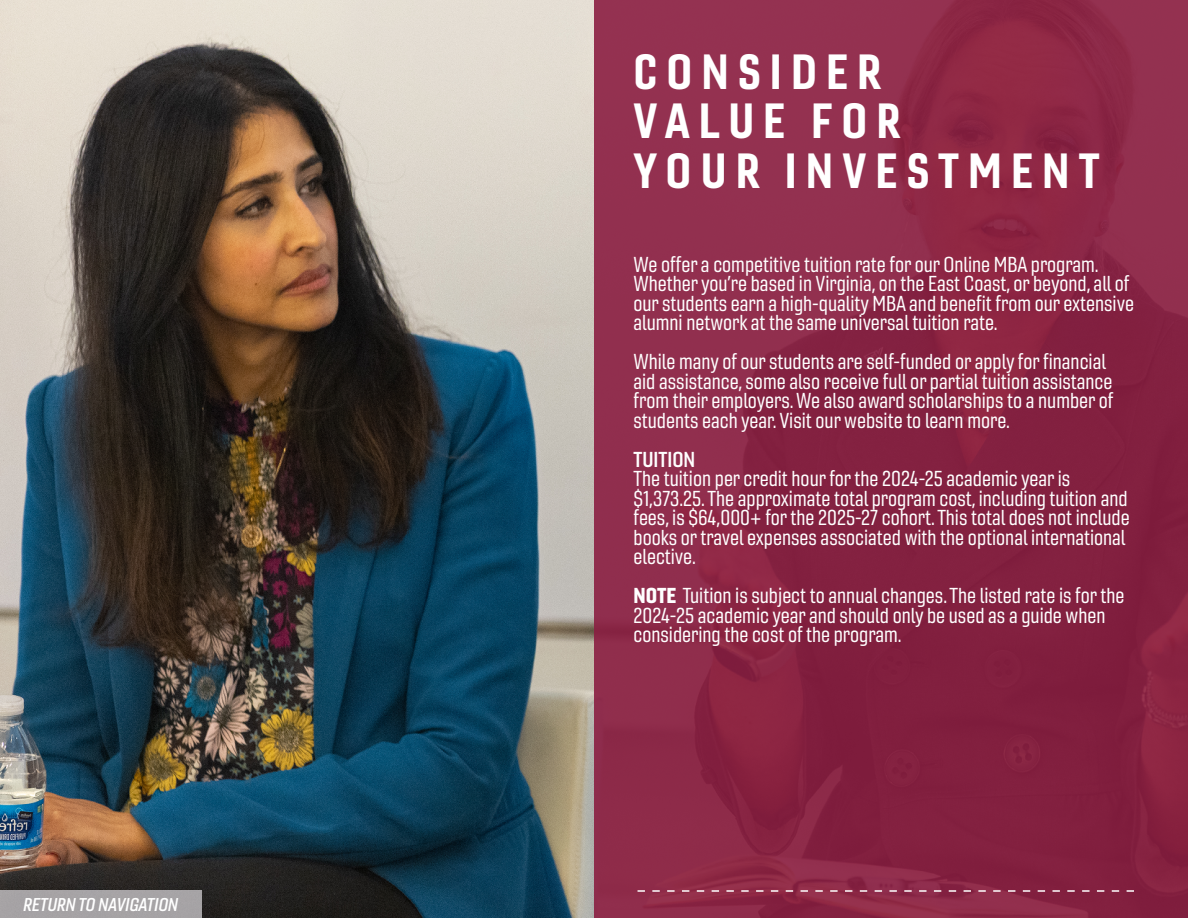
<style>
.page{position:relative;width:1188px;height:918px;background:#fff}
.page>*{position:absolute;margin:0;border:0;box-sizing:border-box;transform-origin:0 0}
.t1{font:48px "Gineso Con Bol";letter-spacing:.19em;color:#fff}
.t2{font:21px/19.5px "Gineso Con Reg";color:#fff}
.t3{font:21px "Gineso Con Dem";color:#fff}
.t4{font:18px "Gineso Con Dem It";color:#fff}
.s1{font-family:"Gineso Con Bla"}
</style>
<div class="page">
<img style="left:0;top:0;width:594px;height:918px">
<div style="left:594px;top:0;width:594px;height:918px;background:linear-gradient(to bottom,#912d4c,#83203f)"></div>
<svg style="left:638px;top:890px;width:496px;height:2px"></svg>
<div style="left:0;top:890px;width:202px;height:28px;background:#a6a3a5"></div>
<p class="t4" style="left:23px;top:893px;width:156px">RETURN TO NAVIGATION</p>
<p class="t1" style="left:633px;top:40px;width:249px">CONSIDER</p>
<p class="t1" style="left:633px;top:90px;width:268px">VALUE FOR</p>
<p class="t1" style="left:633px;top:139px;width:468px">YOUR INVESTMENT</p>
<p class="t2" style="left:633px;top:254px;width:502px">We offer a competitive tuition rate for our Online MBA program.<br>Whether you’re based in Virginia, on the East Coast, or beyond, all of our students earn a high-quality MBA and benefit from our extensive alumni network at the same universal tuition rate.</p>
<p class="t2" style="left:633px;top:352px;width:482px">While many of our students are self-funded or apply for financial aid assistance, some also receive full or partial tuition assistance from their employers. We also award scholarships to a number of students each year. Visit our website to learn more.</p>
<p class="t3" style="left:633px;top:446px;width:63px">TUITION</p>
<p class="t2" style="left:633px;top:469px;width:498px">The tuition per credit hour for the 2024-25 academic year is $1,373.25. The approximate total program cost, including tuition and fees, is $64,000+ for the 2025-27 cohort. This total does not include books or travel expenses associated with the optional international elective.</p>
<p class="t2" style="left:633px;top:586px;width:492px"><span class="s1">NOTE</span> Tuition is subject to annual changes. The listed rate is for the<br>2024-25 academic year and should only be used as a guide when considering the cost of the program.</p>
</div>
